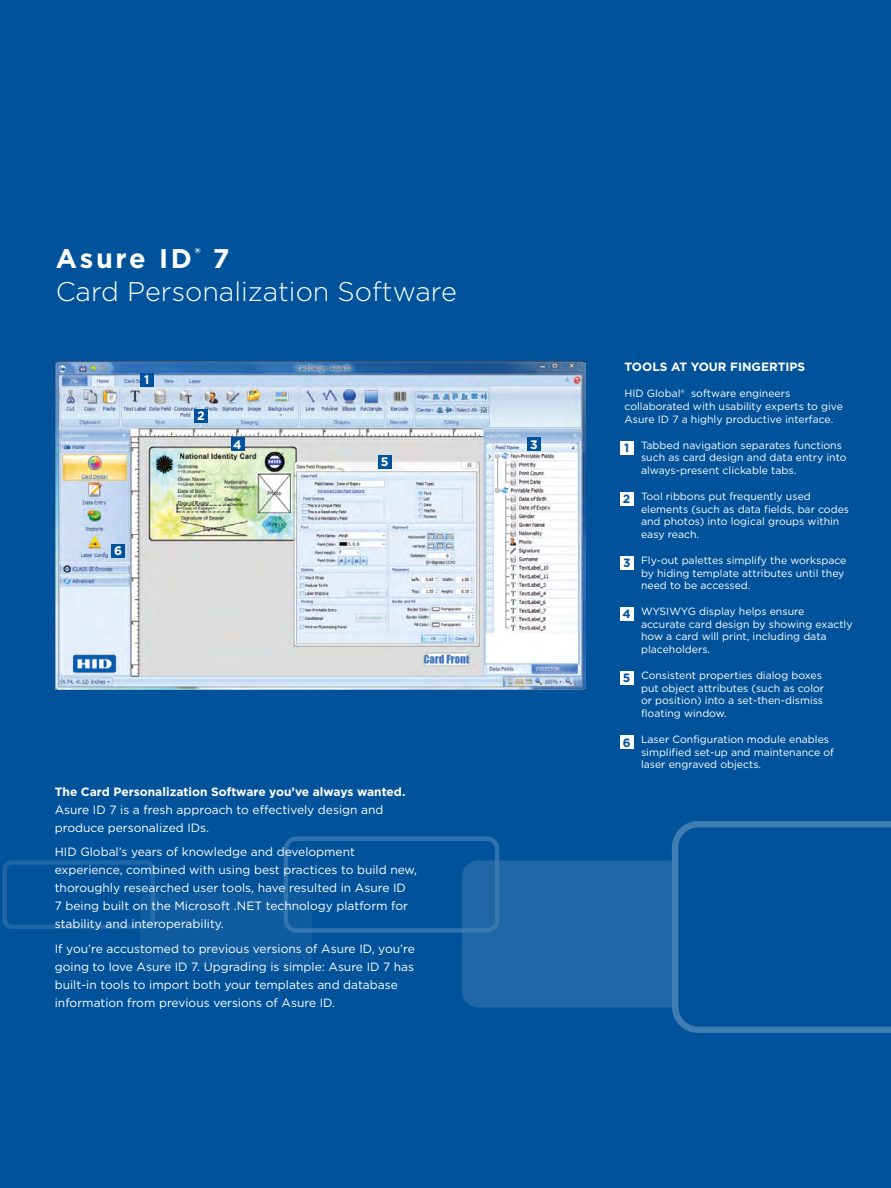
<style>
.page{position:relative;width:891px;height:1188px;background:#00539b}
.page>*{position:absolute;margin:0;border:0;box-sizing:border-box;transform-origin:0 0}
.t1{font:300 27px "Gotham";color:#fff}
.t2{font:700 27px "Gotham";letter-spacing:.1em;color:#fff}
.t3{font:700 12.3px "Gotham";color:#fff}
.body_copy{font:12px/18px "Gotham";color:#fff}
.Paragraph_Headers{font:700 12px "Gotham";color:#fff}
.Bullet_header{font:700 12px "Gotham";color:#fff}
.t4{font:700 12px "Gotham";color:#00539b}
.bullets_white{font:10.5px/12.6px "Gotham";color:#fff}
</style>
<div class="page">
<div style="left:620px;top:441px;width:14px;height:13px;background:#fff"></div>
<div style="left:620px;top:607px;width:14px;height:14px;background:#fff"></div>
<div style="left:620px;top:492px;width:14px;height:14px;background:#fff"></div>
<div style="left:620px;top:556px;width:14px;height:14px;background:#fff"></div>
<div style="left:620px;top:672px;width:14px;height:13px;background:#fff"></div>
<div style="left:620px;top:736px;width:14px;height:13px;background:#fff"></div>
<div style="left:284px;top:837px;width:215px;height:96px;border:4px solid #fff;border-radius:10px"></div>
<div style="left:140px;top:893px;width:172px;height:74px;background:#0f5da0;border-radius:8px"></div>
<div style="left:2px;top:860px;width:153px;height:69px;border:4px solid #fff;border-radius:7px"></div>
<svg style="left:672px;top:821px;width:219px;height:212px"></svg>
<div style="left:462px;top:860px;width:210px;height:147px;background:#1f67a7"></div>
<img style="left:56px;top:362px;width:529px;height:328px">
<div style="left:140px;top:373px;width:14px;height:14px;background:#00529c"></div>
<div style="left:231px;top:437px;width:13px;height:14px;background:#00529c"></div>
<div style="left:194px;top:409px;width:14px;height:14px;background:#00529c"></div>
<div style="left:378px;top:455px;width:14px;height:13px;background:#00529c"></div>
<div style="left:111px;top:544px;width:14px;height:14px;background:#00529c"></div>
<div style="left:527px;top:437px;width:14px;height:14px;background:#00529c"></div>
<p class="t2" style="left:56px;top:241px;width:175px">Asure ID<sup>®</sup> 7</p>
<p class="t1" style="left:56px;top:274px;width:403px">Card Personalization Software</p>
<p class="t3" style="left:144px;top:372px;width:7px">1</p>
<p class="t3" style="left:114px;top:543px;width:10px">6</p>
<p class="t3" style="left:197px;top:407px;width:9px">2</p>
<p class="t3" style="left:233px;top:436px;width:10px">4</p>
<p class="t3" style="left:381px;top:453px;width:9px">5</p>
<p class="t3" style="left:530px;top:436px;width:9px">3</p>
<p class="Paragraph_Headers" style="left:55px;top:783px;width:352px">The Card Personalization Software you’ve always wanted.</p>
<p class="body_copy" style="left:55px;top:800px;width:330px">Asure ID 7 is a fresh approach to effectively design and produce personalized IDs.</p>
<p class="body_copy" style="left:55px;top:843px;width:364px">HID Global’s years of knowledge and development experience, combined with using best practices to build new, thoroughly researched user tools, have resulted in Asure ID<br>7 being built on the Microsoft .NET technology platform for stability and interoperability.</p>
<p class="body_copy" style="left:55px;top:940px;width:361px">If you’re accustomed to previous versions of Asure ID, you’re going to love Asure ID 7. Upgrading is simple: Asure ID 7 has built-in tools to import both your templates and database information from previous versions of Asure ID.</p>
<p class="Bullet_header" style="left:625px;top:359px;width:182px">TOOLS AT YOUR FINGERTIPS</p>
<p class="bullets_white" style="left:625px;top:387px;width:220px">HID Global® software engineers collaborated with usability experts to give<br>Asure ID 7 a highly productive interface.</p>
<p class="bullets_white" style="left:641px;top:439px;width:207px">Tabbed navigation separates functions such as card design and data entry into always-present clickable tabs.</p>
<p class="bullets_white" style="left:641px;top:490px;width:210px">Tool ribbons put frequently used elements (such as data fields, bar codes and photos) into logical groups within easy reach.</p>
<p class="bullets_white" style="left:641px;top:554px;width:207px">Fly-out palettes simplify the workspace by hiding template attributes until they need to be accessed.</p>
<p class="bullets_white" style="left:641px;top:605px;width:213px">WYSIWYG display helps ensure<br>accurate card design by showing exactly how a card will print, including data placeholders.</p>
<p class="bullets_white" style="left:641px;top:669px;width:185px">Consistent properties dialog boxes put object attributes (such as color or position) into a set-then-dismiss floating window.</p>
<p class="bullets_white" style="left:641px;top:733px;width:195px">Laser Configuration module enables simplified set-up and maintenance of laser engraved objects.</p>
<p class="t4" style="left:624px;top:440px;width:7px">1</p>
<p class="t4" style="left:623px;top:491px;width:9px">2</p>
<p class="t4" style="left:623px;top:555px;width:9px">3</p>
<p class="t4" style="left:623px;top:606px;width:10px">4</p>
<p class="t4" style="left:623px;top:670px;width:9px">5</p>
<p class="t4" style="left:623px;top:734px;width:9px">6</p>
</div>
